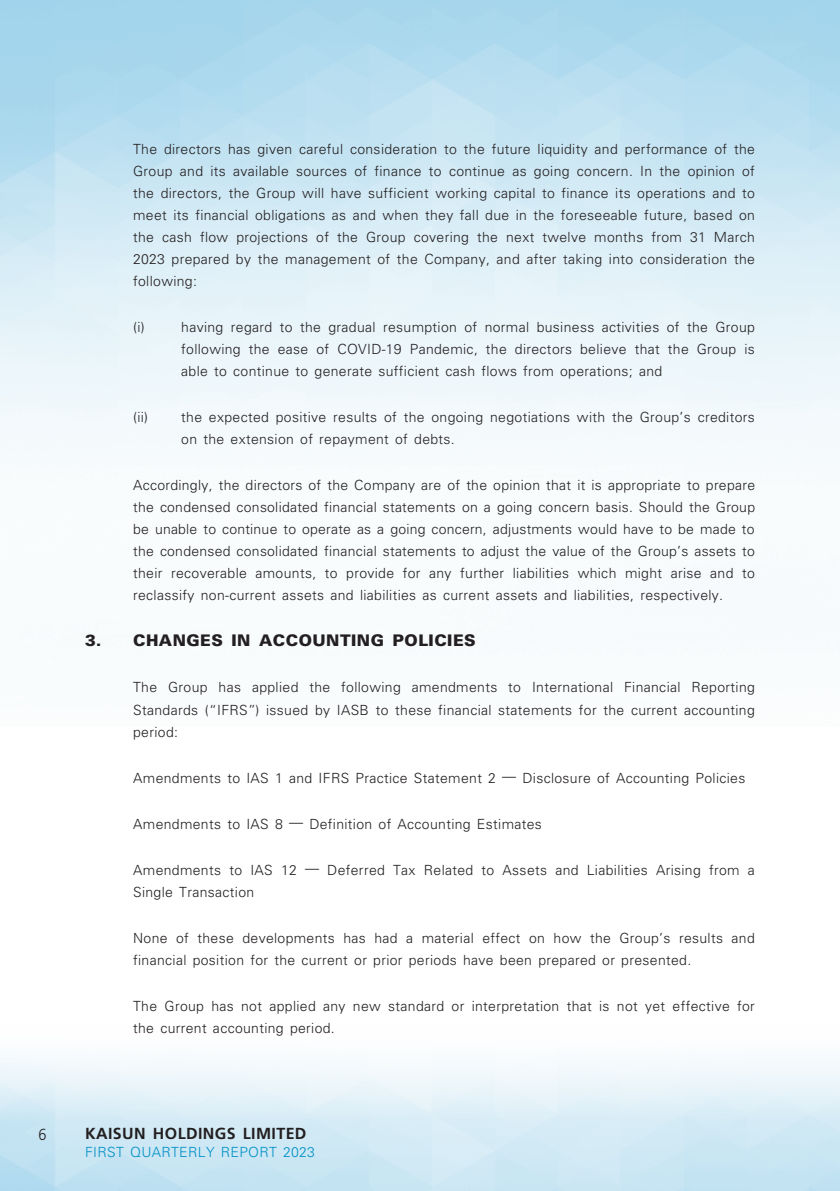
<style>
.page{position:relative;width:840px;height:1191px;background:#fff}
.page>*{position:absolute;margin:0;border:0;box-sizing:border-box;transform-origin:0 0}
._17_H1__Note{font:900 16px "Univers LT Std";letter-spacing:.025em;color:#231f20}
.t1{font:700 16px "Frutiger LT Std";letter-spacing:.025em;color:#231f20}
.t2{font:300 16px "Frutiger LT Std";color:#231f20;scale:.9 1}
._02_Note_Text{font:300 14px/22px "Univers LT Std";letter-spacing:.025em;color:#231f20;text-align:justify}
.t3{font:300 14px "Univers LT Std";letter-spacing:.025em;color:#0090c6}
</style>
<div class="page">
<p class="_02_Note_Text" style="left:133px;top:138px;width:623px">The directors has given careful consideration to the future liquidity and performance of the Group and its available sources of finance to continue as going concern. In the opinion of the directors, the Group will have sufficient working capital to finance its operations and to meet its financial obligations as and when they fall due in the foreseeable future, based on the cash flow projections of the Group covering the next twelve months from 31 March 2023 prepared by the management of the Company, and after taking into consideration the following:</p>
<p class="_02_Note_Text" style="left:133px;top:316px;width:13px">(i)</p>
<p class="_02_Note_Text" style="left:181px;top:316px;width:575px">having regard to the gradual resumption of normal business activities of the Group following the ease of COVID-19 Pandemic, the directors believe that the Group is able to continue to generate sufficient cash flows from operations; and</p>
<p class="_02_Note_Text" style="left:133px;top:406px;width:17px">(ii)</p>
<p class="_02_Note_Text" style="left:181px;top:406px;width:575px">the expected positive results of the ongoing negotiations with the Group’s creditors on the extension of repayment of debts.</p>
<p class="_02_Note_Text" style="left:133px;top:474px;width:623px">Accordingly, the directors of the Company are of the opinion that it is appropriate to prepare the condensed consolidated financial statements on a going concern basis. Should the Group be unable to continue to operate as a going concern, adjustments would have to be made to the condensed consolidated financial statements to adjust the value of the Group’s assets to their recoverable amounts, to provide for any further liabilities which might arise and to reclassify non-current assets and liabilities as current assets and liabilities, respectively.</p>
<p class="_17_H1__Note" style="left:85px;top:630px;width:392px">3. CHANGES IN ACCOUNTING POLICIES</p>
<p class="_02_Note_Text" style="left:133px;top:676px;width:623px">The Group has applied the following amendments to International Financial Reporting Standards (“IFRS”) issued by IASB to these financial statements for the current accounting period:</p>
<p class="_02_Note_Text" style="left:133px;top:766px;width:613px">Amendments to IAS 1 and IFRS Practice Statement 2 — Disclosure of Accounting Policies</p>
<p class="_02_Note_Text" style="left:133px;top:812px;width:410px">Amendments to IAS 8 — Definition of Accounting Estimates</p>
<p class="_02_Note_Text" style="left:133px;top:858px;width:623px">Amendments to IAS 12 — Deferred Tax Related to Assets and Liabilities Arising from a<br>Single Transaction</p>
<p class="_02_Note_Text" style="left:133px;top:926px;width:623px">None of these developments has had a material effect on how the Group’s results and financial position for the current or prior periods have been prepared or presented.</p>
<p class="_02_Note_Text" style="left:133px;top:994px;width:623px">The Group has not applied any new standard or interpretation that is not yet effective for the current accounting period.</p>
<p class="t2" style="left:39px;top:1125px;width:10px">6</p>
<p class="t1" style="left:85px;top:1124px;width:223px">KAISUN HOLDINGS LIMITED</p>
<p class="t3" style="left:85px;top:1143px;width:231px">FIRST QUARTERLY REPORT 2023</p>
</div>
